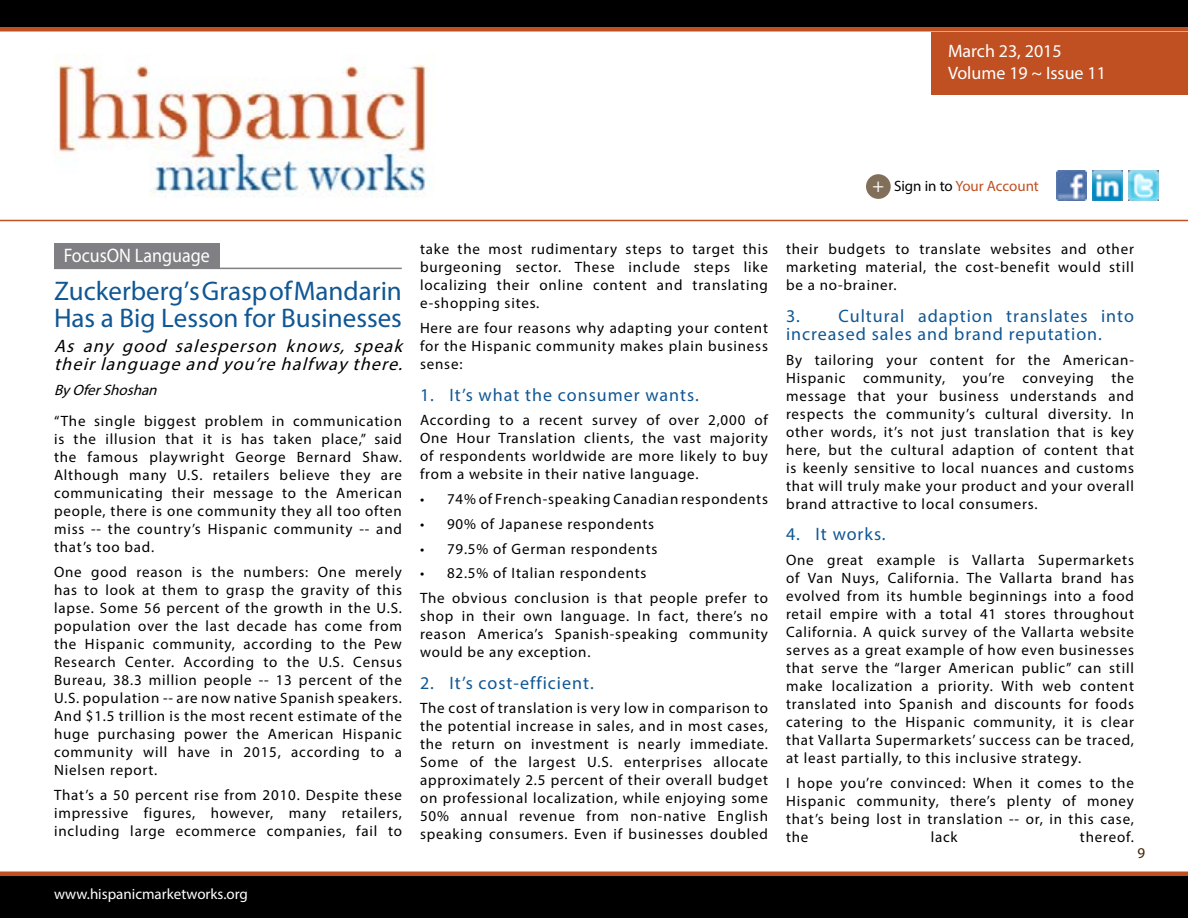
<style>
.page{position:relative;width:1188px;height:918px;background:#fff}
.page>*{position:absolute;margin:0;border:0;box-sizing:border-box;transform-origin:0 0}
.t1{font:27px/27px "Myriad Pro";color:#105794}
.t2{font:19.65px "Myriad Pro";color:#fff;scale:.92 1}
.t3{font:18px/18px "Myriad Pro";letter-spacing:.055em;color:#105794}
.t4{font:italic 18px/18px "Myriad Pro";color:#000}
.t5{font:18px/21.6px "Myriad Pro";color:#fff}
.t6{font:15px/18px "Myriad Pro";letter-spacing:.055em;color:#000;text-align:justify}
.t7{font:15px "Myriad Pro";color:#fff}
.t8{font:15px "Myriad Pro";color:#c05021}
.t9{font:italic 15px "Myriad Pro";color:#000}
.t10{font:15px "Myriad Pro";color:#3f2100}
.s1{font-size:19.5px;color:#fff}
.s2{color:#000}
</style>
<div class="page">
<div style="left:0;top:874px;width:1188px;height:44px;background:#000"></div>
<hr style="left:0;top:872px;width:1188px;height:4px;background:#c05021">
<div style="left:0;top:27px;width:1188px;height:5px;background:#c05021"></div>
<div style="left:932px;top:32px;width:256px;height:62px;background:#c05021"></div>
<img style="left:1057px;top:170px;width:30px;height:30px">
<img style="left:1129px;top:170px;width:30px;height:30px">
<img style="left:1093px;top:170px;width:30px;height:30px">
<div style="left:866px;top:174px;width:25px;height:25px;background:#826f59;border-radius:50%"></div>
<div style="left:0;top:0;width:1188px;height:27px;background:#000"></div>
<hr style="left:0;top:220px;width:1188px;height:1px;background:#c05021">
<img style="left:54px;top:54px;width:381px;height:144px">
<div style="left:54px;top:243px;width:165px;height:25px;background:#807f83"></div>
<hr style="left:54px;top:268px;width:348px;height:1px;background:#807f83">
<p class="t5" style="left:948px;top:40px;width:159px">March 23, 2015<br>Volume 19 ~ Issue 11</p>
<p class="t8" style="left:872px;top:177px;width:168px"><span class="s1">+</span> <span class="s2">Sign in to</span> Your Account</p>
<h2 class="t2" style="left:64px;top:243px;width:160px">FocusON Language</h2>
<h1 class="t1" style="left:54px;top:277px;width:349px">Zuckerberg’s Grasp of Mandarin<br>Has a Big Lesson for Businesses</h1>
<p class="t4" style="left:54px;top:337px;width:355px">As any good salesperson knows, speak theirlanguage and you’re halfway there.</p>
<p class="t9" style="left:54px;top:381px;width:109px">ByOferShoshan</p>
<p class="t6" style="left:54px;top:412px;width:350px">“The single biggest problem in communication is the illusion that it is has taken place,” said the famous playwright George Bernard Shaw.<br>Although many U.S. retailers believe they are communicating their message to the American people, there is one community they all too often miss -- the country’s Hispanic community -- and that’s too bad.</p>
<p class="t6" style="left:54px;top:563px;width:350px">One good reason is the numbers: One merely has to look at them to grasp the gravity of this lapse. Some 56 percent of the growth in the U.S. population over the last decade has come from the Hispanic community, according to the Pew Research Center. According to the U.S. Census Bureau, 38.3 million people -- 13 percent of the U.S. population -- are now native Spanish speakers.<br>And $1.5 trillion is the most recent estimate of the huge purchasing power the American Hispanic community will have in 2015, according to a Nielsen report.</p>
<p class="t6" style="left:54px;top:786px;width:350px">That’s a 50 percent rise from 2010. Despite these impressive figures, however, many retailers, including large ecommerce companies, fail to</p>
<p class="t6" style="left:420px;top:240px;width:350px">take the most rudimentary steps to target this burgeoning sector. These include steps like localizing their online content and translating e-shopping sites.</p>
<p class="t6" style="left:420px;top:319px;width:350px">Here are four reasons why adapting your content for the Hispanic community makes plain business sense:</p>
<p class="t3" style="left:420px;top:385px;width:280px">1. It’s what the consumer wants.</p>
<p class="t6" style="left:420px;top:411px;width:350px">According to a recent survey of over 2,000 of One Hour Translation clients, the vast majority of respondents worldwide are more likely to buy from a website in their native language.</p>
<p class="t6" style="left:420px;top:490px;width:350px">• 74% of French-speaking Canadian respondents</p>
<p class="t6" style="left:420px;top:514px;width:236px">• 90% of Japanese respondents</p>
<p class="t6" style="left:420px;top:539px;width:239px">• 79.5% of German respondents</p>
<p class="t6" style="left:420px;top:561px;width:349px;line-height:24.8px">• 82.5% of Italian respondents<br>The obvious conclusion is that people prefer to</p>
<p class="t6" style="left:420px;top:607px;width:350px">shop in their own language. In fact, there’s no reason America’s Spanish-speaking community would be any exception.</p>
<p class="t3" style="left:420px;top:673px;width:175px">2. It’s cost-efficient.</p>
<p class="t6" style="left:420px;top:699px;width:350px">The cost of translation is very low in comparison to the potential increase in sales, and in most cases, the return on investment is nearly immediate.<br>Some of the largest U.S. enterprises allocate approximately 2.5 percent of their overall budget on professional localization, while enjoying some 50% annual revenue from non-native English speaking consumers. Even if businesses doubled</p>
<p class="t7" style="left:54px;top:884px;width:195px">www.hispanicmarketworks.org</p>
<p class="t6" style="left:786px;top:240px;width:350px">their budgets to translate websites and other marketing material, the cost-benefit would still be a no-brainer.</p>
<p class="t3" style="left:786px;top:306px;width:349px">3. Cultural adaption translates into increased sales and brand reputation.</p>
<p class="t6" style="left:786px;top:350px;width:350px">By tailoring your content for the American-Hispanic community, you’re conveying the message that your business understands and respects the community’s cultural diversity. In other words, it’s not just translation that is key here, but the cultural adaption of content that is keenly sensitive to local nuances and customs that will truly make your product and your overall brand attractive to local consumers.</p>
<p class="t3" style="left:786px;top:525px;width:101px">4. It works.</p>
<p class="t6" style="left:786px;top:550px;width:350px">One great example is Vallarta Supermarkets of Van Nuys, California. The Vallarta brand has evolved from its humble beginnings into a food retail empire with a total 41 stores throughout California. A quick survey of the Vallarta website serves as a great example of how even businesses that serve the “larger American public” can still make localization a priority. With web content translated into Spanish and discounts for foods catering to the Hispanic community, it is clear that Vallarta Supermarkets’ success can be traced, at least partially, to this inclusive strategy.</p>
<p class="t6" style="left:786px;top:773px;width:350px">I hope you’re convinced: When it comes to the Hispanic community, there’s plenty of money that’s being lost in translation -- or, in this case, the</p>
<p class="t6" style="left:931px;top:827px;width:28px">lack</p>
<p class="t6" style="left:1080px;top:827px;width:56px">thereof.</p>
<p class="t10" style="left:1137px;top:844px;width:9px">9</p>
</div>
